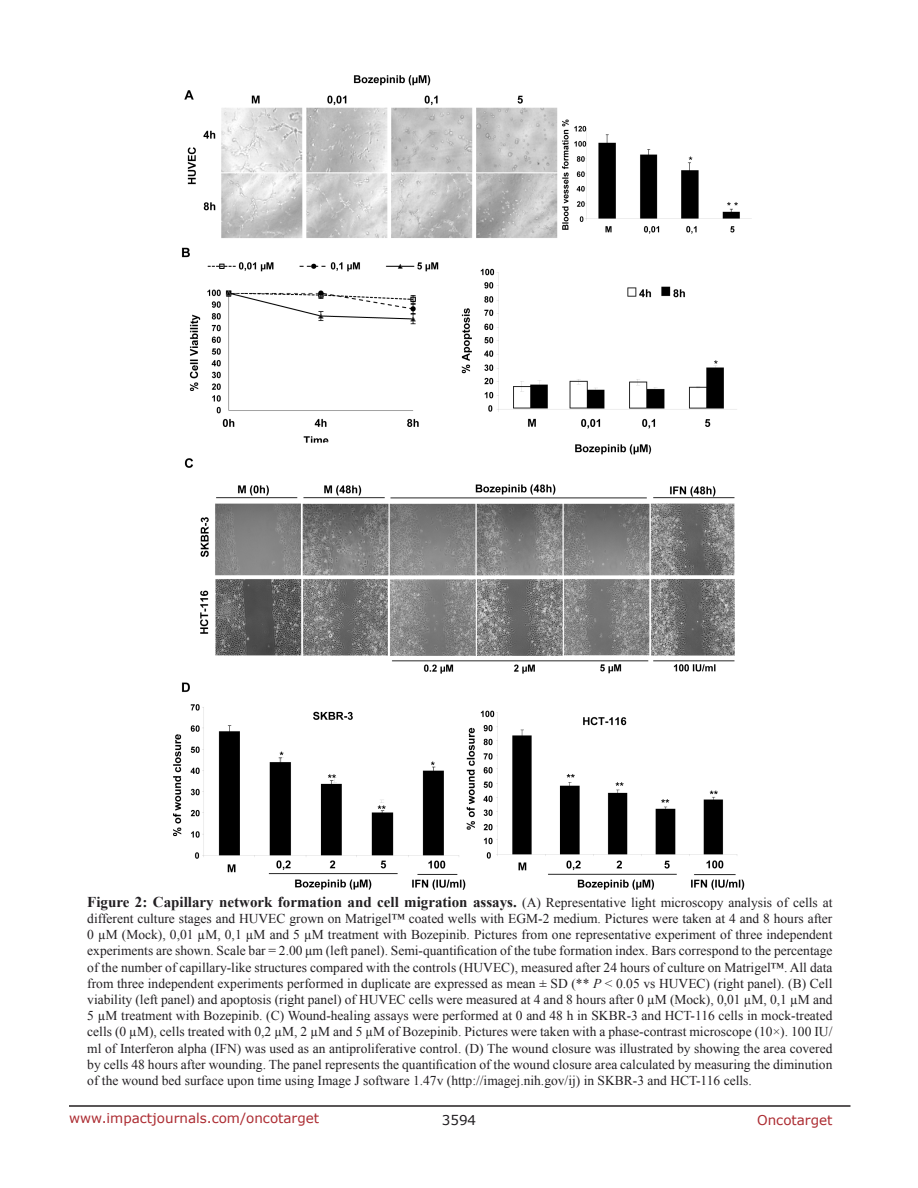
<style>
.page{position:relative;width:918px;height:1188px;background:#fff}
.page>*{position:absolute;margin:0;border:0;box-sizing:border-box;transform-origin:0 0}
.FigureText{font:700 15px "Times New Roman";color:#221f22}
.FigureText-2{font:13.5px/16.2px "Times New Roman";color:#221f22;text-align:justify}
.t1{font:13.5px "Verdana";color:#ac2b31}
.t2{font:13.5px "Verdana";color:#221f22}
.s1{font-weight:400;font-size:13.5px}
.s2{font-style:italic}
</style>
<div class="page">
<hr style="left:69px;top:1105px;width:781px;height:2px;background:#231f20">
<img style="left:173px;top:75px;width:579px;height:814px">
<p class="FigureText" style="left:87px;top:891px;width:747px">Figure 2: Capillary network formation and cell migration assays. <span class="s1">(A) Representative light microscopy analysis of cells at</span></p>
<p class="FigureText-2" style="left:87px;top:910px;width:747px">different culture stages and HUVEC grown on Matrigel™ coated wells with EGM-2 medium. Pictures were taken at 4 and 8 hours after 0 µM (Mock), 0,01 µM, 0,1 µM and 5 µM treatment with Bozepinib. Pictures from one representative experiment of three independent experiments are shown. Scale bar = 2.00 μm (left panel). Semi-quantification of the tube formation index. Bars correspond to the percentage of the number of capillary-like structures compared with the controls (HUVEC), measured after 24 hours of culture on Matrigel™. All data from three independent experiments performed in duplicate are expressed as mean ± SD (** <span class="s2">P</span> &lt; 0.05 vs HUVEC) (right panel). (B) Cell viability (left panel) and apoptosis (right panel) of HUVEC cells were measured at 4 and 8 hours after 0 µM (Mock), 0,01 µM, 0,1 µM and 5 µM treatment with Bozepinib. (C) Wound-healing assays were performed at 0 and 48 h in SKBR-3 and HCT-116 cells in mock-treated cells (0 µM), cells treated with 0,2 µM, 2 µM and 5 µM of Bozepinib. Pictures were taken with a phase-contrast microscope (10×). 100 IU/ ml of Interferon alpha (IFN) was used as an antiproliferative control. (D) The wound closure was illustrated by showing the area covered by cells 48 hours after wounding. The panel represents the quantification of the wound closure area calculated by measuring the diminution of the wound bed surface upon time using Image J software 1.47v (http://imagej.nih.gov/ij) in SKBR-3 and HCT-116 cells.</p>
<p class="t1" style="left:69px;top:1109px;width:252px">www.impactjournals.com/oncotarget</p>
<p class="t2" style="left:442px;top:1111px;width:36px">3594</p>
<p class="t1" style="left:757px;top:1111px;width:77px">Oncotarget</p>
</div>
